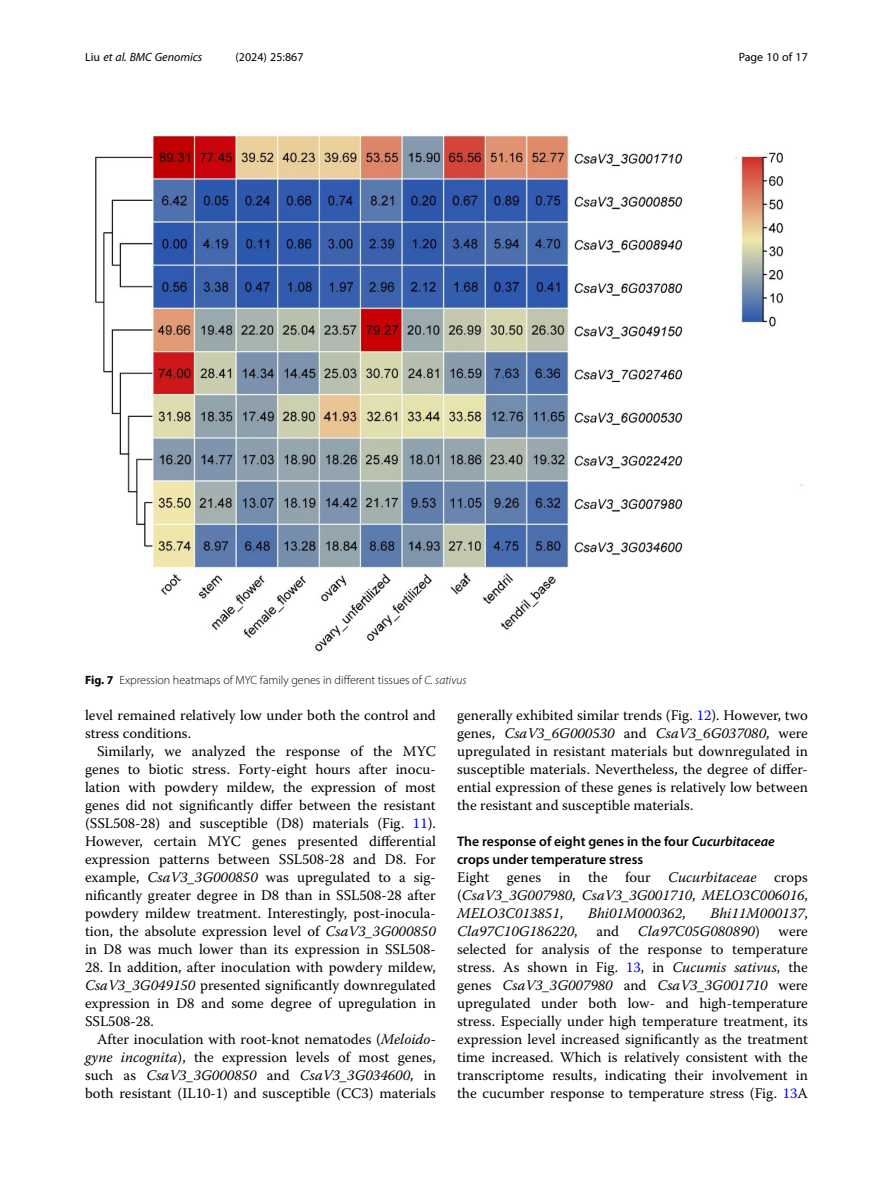
<style>
.page{position:relative;width:893px;height:1191px;background:#fff}
.page>*{position:absolute;margin:0;border:0;box-sizing:border-box;transform-origin:0 0}
.Body_Text_Indent{font:14.7px/18px "Warnock Pro";color:#000;text-align:justify}
.Body_Text{font:14.7px/18px "Warnock Pro";color:#000;text-align:justify}
.Body_Text-2{font:italic 14.7px/18px "Warnock Pro";color:#000;text-align:justify}
.Head_2{font:600 13.8px/18px "Myriad Pro";color:#000}
.Figure_Caption{font:300 12px "Myriad Pro";color:#000}
.t1{font:12px "Myriad Pro";color:#000}
.t2{font:italic 12px "Myriad Pro";color:#000}
.s1{font-style:normal}
.s2{font-weight:700}
.s3{font-style:italic}
.s4{color:#00f}
</style>
<div class="page">
<img style="left:95px;top:135px;width:708px;height:517px">
<p class="t2" style="left:85px;top:50px;width:119px"><span class="s1">Liu</span> et al. BMC Genomics</p>
<p class="t1" style="left:235px;top:50px;width:70px">(2024) 25:867</p>
<p class="t1" style="left:739px;top:50px;width:71px">Page 10 of 17</p>
<p class="Figure_Caption" style="left:85px;top:673px;width:383px"><span class="s2">Fig. 7</span> Expression heatmaps of MYC family genes in different tissues of <span class="s3">C. sativus</span></p>
<p class="Body_Text_Indent" style="left:85px;top:706px;width:352px">level remained relatively low under both the control and stress conditions.</p>
<p class="Body_Text_Indent" style="left:85px;top:742px;width:352px;text-indent:12px">Similarly, we analyzed the response of the MYC genes to biotic stress. Forty-eight hours after inocu&shy;lation with powdery mildew, the expression of most genes did not significantly differ between the resistant (SSL508-28) and susceptible (D8) materials (Fig. <span class="s4">11</span>).<br>However, certain MYC genes presented differential expression patterns between SSL508-28 and D8. For example, <span class="s3">CsaV3_3G000850</span> was upregulated to a sig&shy;nificantly greater degree in D8 than in SSL508-28 after powdery mildew treatment. Interestingly, post-inocula&shy;tion, the absolute expression level of <span class="s3">CsaV3_3G000850 </span>in D8 was much lower than its expression in SSL508-</p>
<p class="Body_Text_Indent" style="left:85px;top:958px;width:352px">28. In addition, after inoculation with powdery mildew, <span class="s3">CsaV3_3G049150</span> presented significantly downregulated expression in D8 and some degree of upregulation in SSL508-28.</p>
<p class="Body_Text_Indent" style="left:85px;top:1030px;width:352px;text-indent:12px">After inoculation with root-knot nematodes (<span class="s3">Meloido&shy;gyne incognita</span>), the expression levels of most genes, such as <span class="s3">CsaV3_3G000850</span> and <span class="s3">CsaV3_3G034600</span>, in both resistant (IL10-1) and susceptible (CC3) materials</p>
<p class="Body_Text_Indent" style="left:457px;top:706px;width:352px">generally exhibited similar trends (Fig. <span class="s4">12</span>). However, two genes, <span class="s3">CsaV3_6G000530</span> and <span class="s3">CsaV3_6G037080</span>, were upregulated in resistant materials but downregulated in susceptible materials. Nevertheless, the degree of differ&shy;ential expression of these genes is relatively low between the resistant and susceptible materials.</p>
<p class="Head_2" style="left:457px;top:832px;width:319px">The response of eight genes in the four <span class="s3">Cucurbitaceae </span>crops under temperature stress</p>
<p class="Body_Text-2" style="left:457px;top:868px;width:352px"><span class="s1">Eight genes in the four</span> Cucurbitaceae <span class="s1">crops (</span>CsaV3_3G007980<span class="s1">,</span> CsaV3_3G001710<span class="s1">,</span> MELO3C006016<span class="s1">, </span>MELO3C013851<span class="s1">,</span></p>
<p class="Body_Text-2" style="left:588px;top:904px;width:99px">Bhi01M000362<span class="s1">,</span></p>
<p class="Body_Text-2" style="left:711px;top:904px;width:99px">Bhi11M000137<span class="s1">,</span></p>
<p class="Body_Text-2" style="left:457px;top:922px;width:122px">Cla97C10G186220<span class="s1">,</span></p>
<p class="Body_Text" style="left:596px;top:922px;width:24px">and</p>
<p class="Body_Text-2" style="left:638px;top:922px;width:123px">Cla97C05G080890<span class="s1">)</span></p>
<p class="Body_Text" style="left:457px;top:922px;width:352px;text-indent:321px">were selected for analysis of the response to temperature stress. As shown in Fig. <span class="s4">13</span>, in <span class="s3">Cucumis sativus</span>, the genes <span class="s3">CsaV3_3G007980</span> and <span class="s3">CsaV3_3G001710</span> were upregulated under both low- and high-temperature stress. Especially under high temperature treatment, its expression level increased significantly as the treatment time increased. Which is relatively consistent with the transcriptome results, indicating their involvement in the cucumber response to temperature stress (Fig. <span class="s4">13</span>A</p>
</div>
